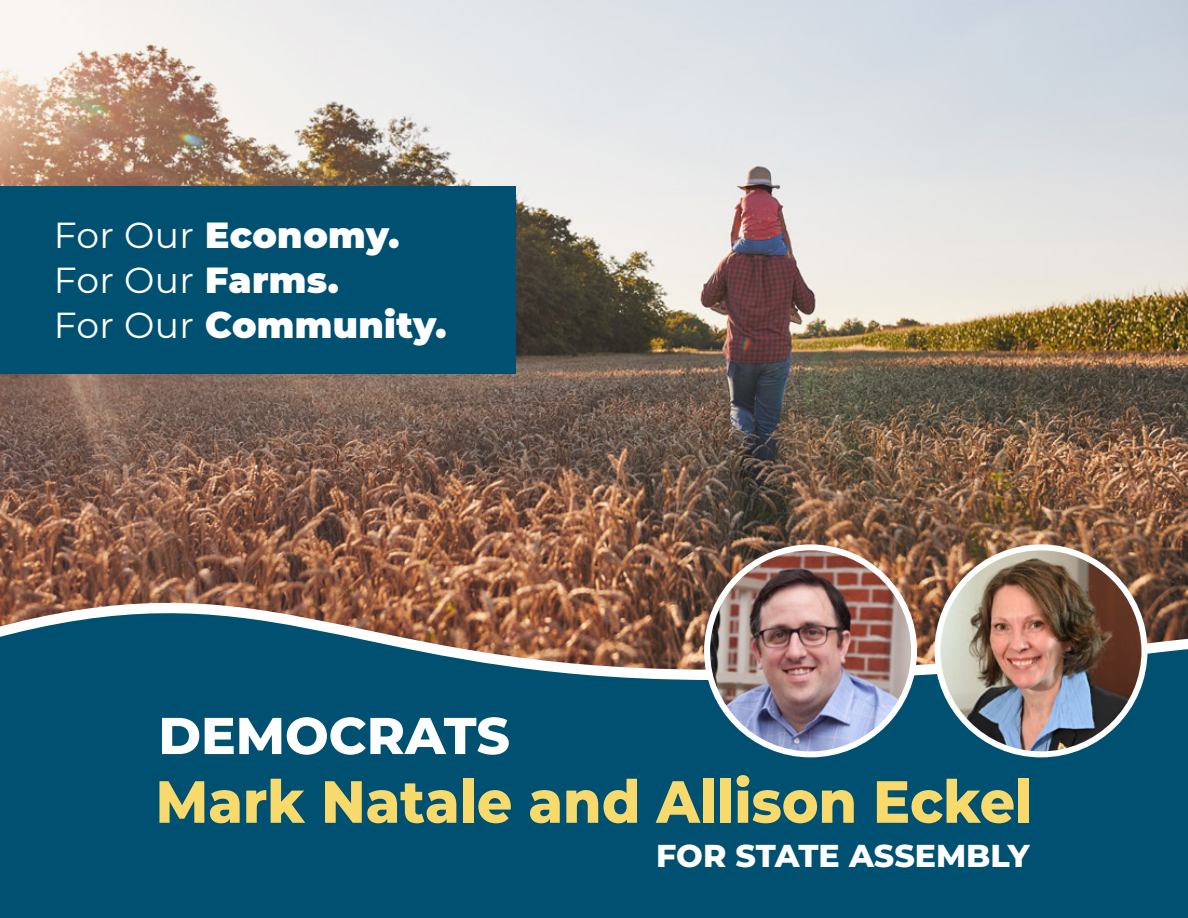
<style>
.page{position:relative;width:1188px;height:918px;background:#fff}
.page>*{position:absolute;margin:0;border:0;box-sizing:border-box;transform-origin:0 0}
.t1{font:800 59.4px "Montserrat";color:#f7da6b;scale:.93 1}
.t2{font:800 51.6px "Montserrat";color:#fff}
.t3{font:900 36.15px/44.8px "Montserrat";letter-spacing:.01em;color:#fff}
.t4{font:800 31.65px "Montserrat";color:#fff}
.s1{font-weight:400}
</style>
<div class="page">
<img style="left:0;top:0;width:1188px;height:554px">
<svg style="left:0;top:554px;width:1188px;height:10px;background:#8f624a"></svg>
<svg style="left:0;top:564px;width:1188px;height:354px;background:#1e586d"></svg>
<img style="left:707px;top:547px;width:207px;height:207px;border-radius:103px">
<div style="left:704px;top:544px;width:213px;height:213px;border:6px solid #fff;border-radius:50%"></div>
<img style="left:938px;top:547px;width:206px;height:207px;border-radius:103px">
<div style="left:934px;top:544px;width:214px;height:213px;border:6px solid #fff;border-radius:50%"></div>
<div style="left:0;top:186px;width:515px;height:187px;background:#005171"></div>
<p class="t3" style="left:54px;top:211px;width:394px"><span class="s1">For Our</span> Economy.<br><span class="s1">For Our</span> Farms.<br><span class="s1">For Our</span> Community.</p>
<p class="t2" style="left:158px;top:698px;width:353px">DEMOCRATS</p>
<p class="t1" style="left:156px;top:758px;width:944px">Mark Natale and Allison Eckel</p>
<p class="t4" style="left:656px;top:833px;width:375px">FOR STATE ASSEMBLY</p>
</div>
